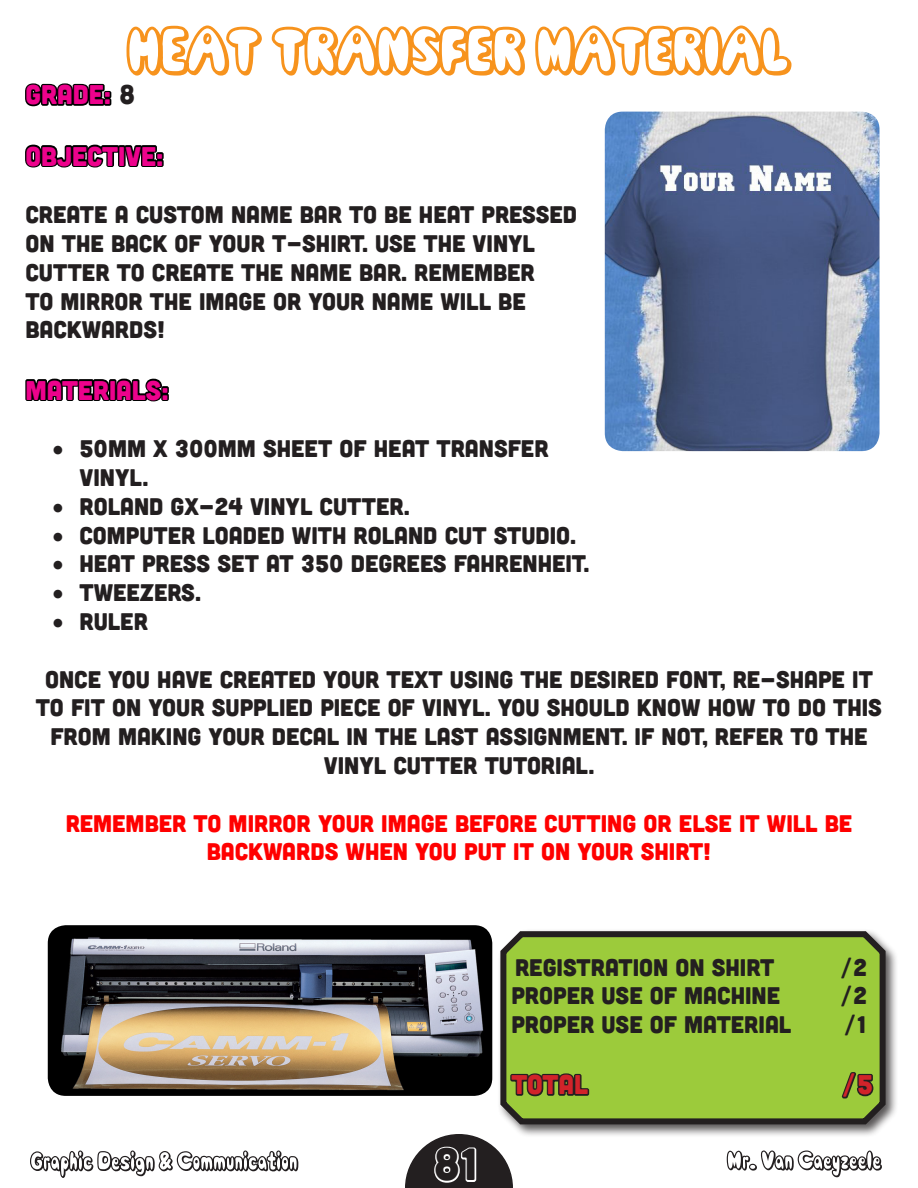
<style>
.page{position:relative;width:918px;height:1188px;background:#fff}
.page>*{position:absolute;margin:0;border:0;box-sizing:border-box;transform-origin:0 0}
.t1{font:45px "Cubano";color:#231f20}
.t2{font:27px "Cubano";color:#ed028c}
.Heading_3{font:27px "Cubano";letter-spacing:-.01em;color:#d1232a}
.t3{font:24px/28.8px "Cubano";color:#231f20}
.t4{font:24px/28.8px "Cubano";color:#f00;text-align:center}
.s1{color:#231f20}
</style>
<div class="page">
<svg style="left:405px;top:1134px;width:108px;height:54px"></svg>
<svg style="left:30px;top:1150px;width:268px;height:28px"></svg>
<svg style="left:727px;top:1151px;width:155px;height:26px"></svg>
<div style="left:497px;top:928px;width:402px;height:210px;background:#231f20;opacity:.75"></div>
<svg style="left:497px;top:928px;width:392px;height:199px;background:#93bb40"></svg>
<svg style="left:25px;top:26px;width:766px;height:242px"></svg>
<svg style="left:25px;top:378px;width:144px;height:24px"></svg>
<svg style="left:509px;top:1072px;width:82px;height:26px;background:#5f752d"></svg>
<svg style="left:840px;top:1071px;width:35px;height:29px"></svg>
<img style="left:605px;top:112px;width:275px;height:339px">
<img style="left:48px;top:925px;width:444px;height:171px">
<p class="t2" style="left:26px;top:77px;width:112px">GRADE: <span class="s1">8</span></p>
<p class="t2" style="left:26px;top:139px;width:140px">OBJECTIVE:</p>
<p class="t3" style="left:26px;top:199px;width:553px">CREATE A CUSTOM NAME BAR TO BE HEAT PRESSED ON THE BACK OF YOUR T-SHIRT. USE THE VINYL CUTTER TO CREATE THE NAME BAR. REMEMBER<br>TO MIRROR THE IMAGE OR YOUR NAME WILL BE BACKWARDS!</p>
<p class="t2" style="left:26px;top:373px;width:145px">MATERIALS:</p>
<p class="t3" style="left:80px;top:433px;width:471px;text-indent:-27px">• 50MM X 300MM SHEET OF HEAT TRANSFER<br>VINYL.</p>
<p class="t3" style="left:52px;top:491px;width:358px">• ROLAND GX-24 VINYL CUTTER.</p>
<p class="t3" style="left:52px;top:520px;width:525px">• COMPUTER LOADED WITH ROLAND CUT STUDIO.</p>
<p class="t3" style="left:52px;top:548px;width:538px">• HEAT PRESS SET AT 350 DEGREES FAHRENHEIT.</p>
<p class="t3" style="left:52px;top:577px;width:150px">• TWEEZERS.</p>
<p class="t3" style="left:52px;top:606px;width:97px">• RULER</p>
<p class="t3" style="left:36px;top:664px;width:848px;text-align:center">ONCE YOU HAVE CREATED YOUR TEXT USING THE DESIRED FONT, RE-SHAPE IT TO FIT ON YOUR SUPPLIED PIECE OF VINYL. YOU SHOULD KNOW HOW TO DO THIS FROM MAKING YOUR DECAL IN THE LAST ASSIGNMENT. IF NOT, REFER TO THE VINYL CUTTER TUTORIAL.</p>
<p class="t4" style="left:66px;top:808px;width:788px">REMEMBER TO MIRROR YOUR IMAGE BEFORE CUTTING OR ELSE IT WILL BE<br>BACKWARDS WHEN YOU PUT IT ON YOUR SHIRT!</p>
<h1 class="t1" style="left:434px;top:1136px;width:46px">81</h1>
<p class="t3" style="left:515px;top:952px;width:261px">REGISTRATION ON SHIRT</p>
<p class="t3" style="left:839px;top:952px;width:30px">/2</p>
<p class="t3" style="left:512px;top:980px;width:270px">PROPER USE OF MACHINE</p>
<p class="t3" style="left:839px;top:980px;width:30px">/2</p>
<p class="t3" style="left:512px;top:1009px;width:281px">PROPER USE OF MATERIAL</p>
<p class="t3" style="left:843px;top:1009px;width:25px">/1</p>
<p class="Heading_3" style="left:512px;top:1067px;width:78px">TOTAL</p>
<p class="Heading_3" style="left:841px;top:1067px;width:34px">/5</p>
</div>
